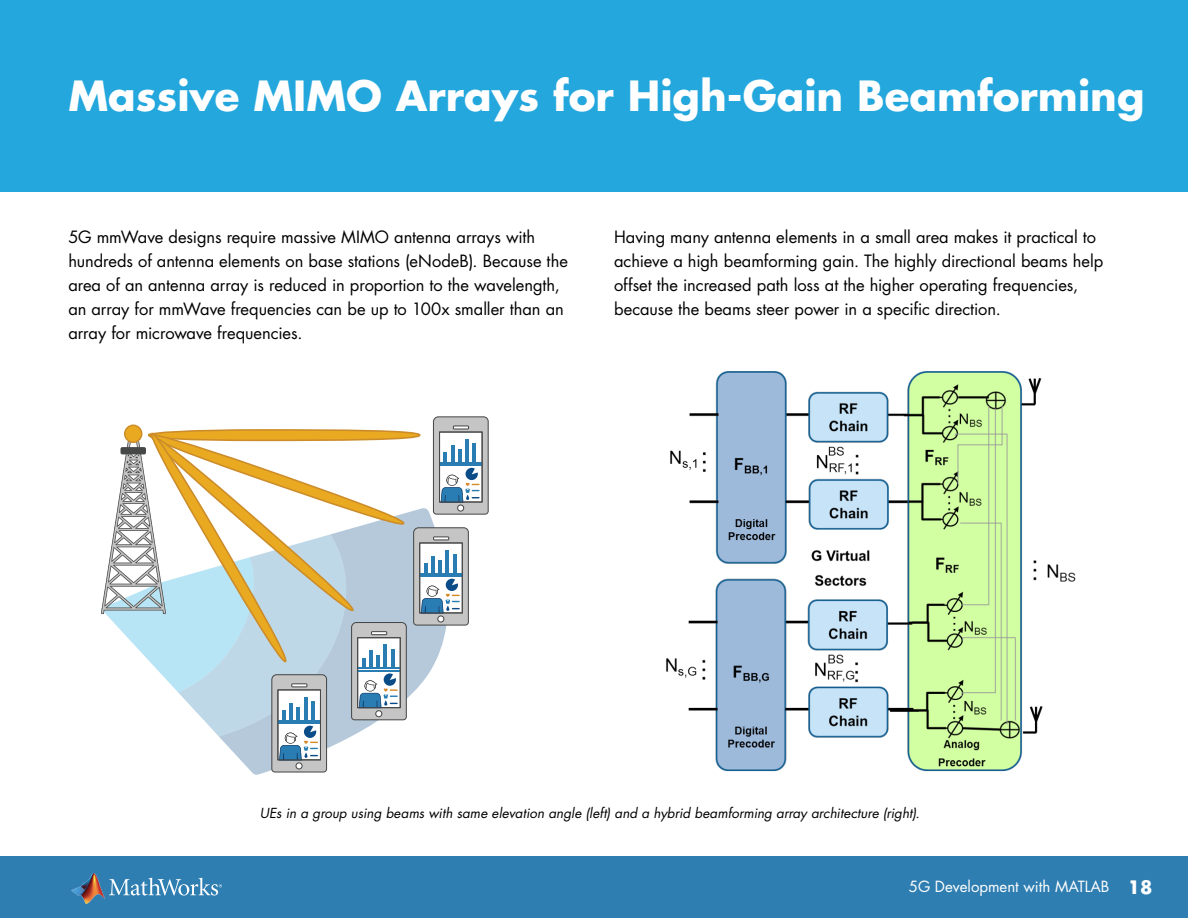
<style>
.page{position:relative;width:1188px;height:918px;background:#fff}
.page>*{position:absolute;margin:0;border:0;box-sizing:border-box;transform-origin:0 0}
.subheading_1{font:700 40.5px "Futura Std";color:#fff}
.body_text{font:16.5px/24px "Futura Std";letter-spacing:-.005em;color:#000}
.t1{font:15px "Futura Std";color:#fff}
.t2{font:italic 13.5px "Futura Std";color:#000}
.s1{font-weight:700;font-size:18px}
</style>
<div class="page">
<div style="left:0;top:0;width:1188px;height:191px;background:#24a7dd"></div>
<div style="left:0;top:856px;width:1188px;height:62px;background:#2f7eb2"></div>
<svg style="left:109px;top:878px;width:113px;height:18px"></svg>
<img style="left:72px;top:874px;width:33px;height:29px">
<svg style="left:101px;top:416px;width:388px;height:357px"></svg>
<img style="left:666px;top:372px;width:410px;height:400px">
<p class="subheading_1" style="left:68px;top:69px;width:1078px">Massive MIMO Arrays for High-Gain Beamforming</p>
<p class="body_text" style="left:68px;top:226px;width:501px">5G mmWave designs require massive MIMO antenna arrays with hundreds of antenna elements on base stations (eNodeB). Because the area of an antenna array is reduced in proportion to the wavelength, an array for mmWave frequencies can be up to 100x smaller than an array for microwave frequencies.</p>
<p class="body_text" style="left:614px;top:226px;width:491px">Having many antenna elements in a small area makes it practical to achieve a high beamforming gain. The highly directional beams help offset the increased path loss at the higher operating frequencies, because the beams steer power in a specific direction.</p>
<p class="t2" style="left:260px;top:805px;width:661px">UEs in a group using beams with same elevation angle (left) and a hybrid beamforming array architecture (right).</p>
<p class="t1" style="left:909px;top:877px;width:245px">5G Development with MATLAB <span class="s1">18</span></p>
</div>
